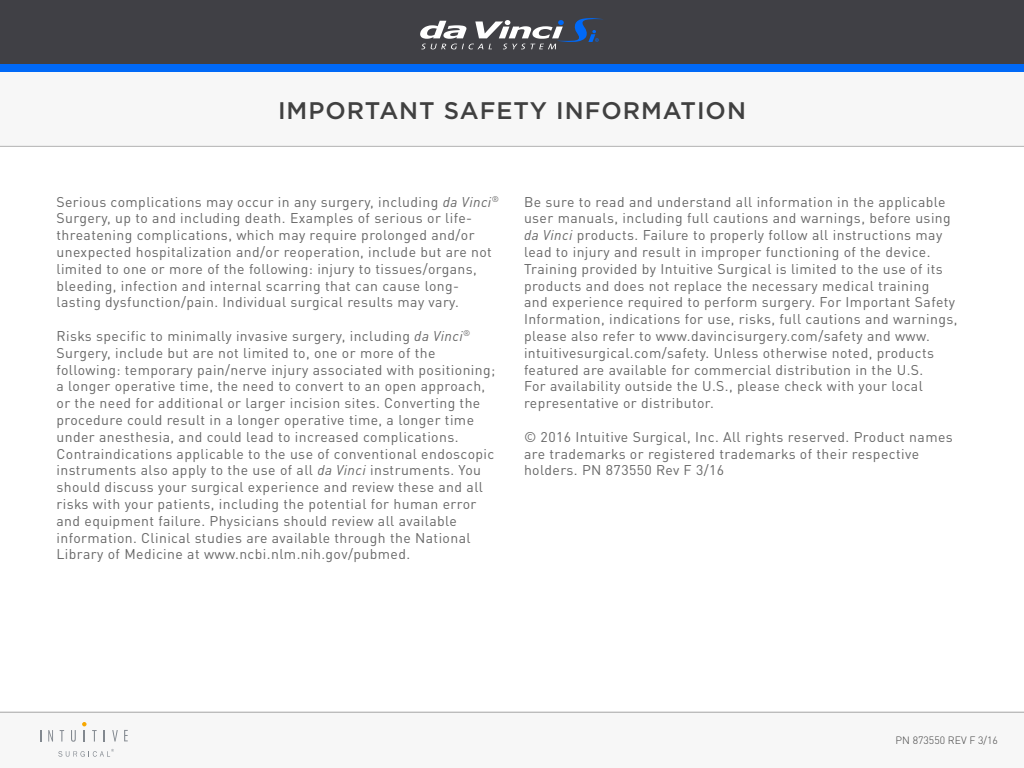
<style>
.page{position:relative;width:1024px;height:768px;background:#fff}
.page>*{position:absolute;margin:0;border:0;box-sizing:border-box;transform-origin:0 0}
.t1{font:500 24px "Gotham";letter-spacing:.04em;color:#404040}
.t2{font:14px/16.8px "DIN Pro";letter-spacing:.03em;color:#666}
.t3{font:300 10.5px "DIN Pro";color:#404040}
.s1{font-style:italic}
</style>
<div class="page">
<div style="left:0;top:0;width:1024px;height:72px;background:#0069f7"></div>
<div style="left:0;top:0;width:1024px;height:64px;background:#404045"></div>
<div style="left:0;top:712px;width:1024px;height:56px;background:#f7f7f7"></div>
<div style="left:0;top:72px;width:1024px;height:74px;background:#f7f7f7"></div>
<svg style="left:420px;top:18px;width:183px;height:31px"></svg>
<svg style="left:40px;top:730px;width:1px;height:12px"></svg>
<svg style="left:48px;top:730px;width:5px;height:12px"></svg>
<svg style="left:60px;top:730px;width:4px;height:12px"></svg>
<svg style="left:71px;top:730px;width:5px;height:12px"></svg>
<svg style="left:104px;top:730px;width:1px;height:12px"></svg>
<svg style="left:112px;top:730px;width:6px;height:12px"></svg>
<svg style="left:124px;top:730px;width:4px;height:11px"></svg>
<svg style="left:82px;top:722px;width:15px;height:20px"></svg>
<svg style="left:58px;top:749px;width:56px;height:8px"></svg>
<hr style="left:0;top:146px;width:1024px;height:1px;background:#b3b3b3">
<hr style="left:0;top:712px;width:1024px;height:1px;background:#b3b3b3">
<h1 class="t1" style="left:278px;top:95px;width:469px">IMPORTANT SAFETY INFORMATION</h1>
<p class="t2" style="left:56px;top:192px;width:444px">Serious complications may occur in any surgery, including <span class="s1">da Vinci</span><sup>® </sup>Surgery, up to and including death. Examples of serious or life&shy;threatening complications, which may require prolonged and/or unexpected hospitalization and/or reoperation, include but are not limited to one or more of the following: injury to tissues/organs, bleeding, infection and internal scarring that can cause long&shy;lasting dysfunction/pain. Individual surgical results may vary.</p>
<p class="t2" style="left:57px;top:326px;width:440px">Risks specific to minimally invasive surgery, including <span class="s1">da Vinci</span><sup>® </sup>Surgery, include but are not limited to, one or more of the following: temporary pain/nerve injury associated with positioning; a longer operative time, the need to convert to an open approach, or the need for additional or larger incision sites. Converting the procedure could result in a longer operative time, a longer time under anesthesia, and could lead to increased complications.<br>Contraindications applicable to the use of conventional endoscopic instruments also apply to the use of all <span class="s1">da Vinci</span> instruments. You should discuss your surgical experience and review these and all risks with your patients, including the potential for human error and equipment failure. Physicians should review all available information. Clinical studies are available through the National Library of Medicine at www.ncbi.nlm.nih.gov/pubmed.</p>
<p class="t2" style="left:524px;top:192px;width:435px">Be sure to read and understand all information in the applicable user manuals, including full cautions and warnings, before using <span class="s1">da Vinci</span> products. Failure to properly follow all instructions may lead to injury and result in improper functioning of the device.<br>Training provided by Intuitive Surgical is limited to the use of its products and does not replace the necessary medical training<br>and experience required to perform surgery. For Important Safety Information, indications for use, risks, full cautions and warnings, please also refer to www.davincisurgery.com/safety and www. intuitivesurgical.com/safety. Unless otherwise noted, products featured are available for commercial distribution in the U.S.<br>For availability outside the U.S., please check with your local representative or distributor.</p>
<p class="t2" style="left:524px;top:427px;width:430px">© 2016 Intuitive Surgical, Inc. All rights reserved. Product names are trademarks or registered trademarks of their respective holders. PN 873550 Rev F 3/16</p>
<p class="t3" style="left:896px;top:732px;width:104px">PN 873550 REV F 3/16</p>
</div>
